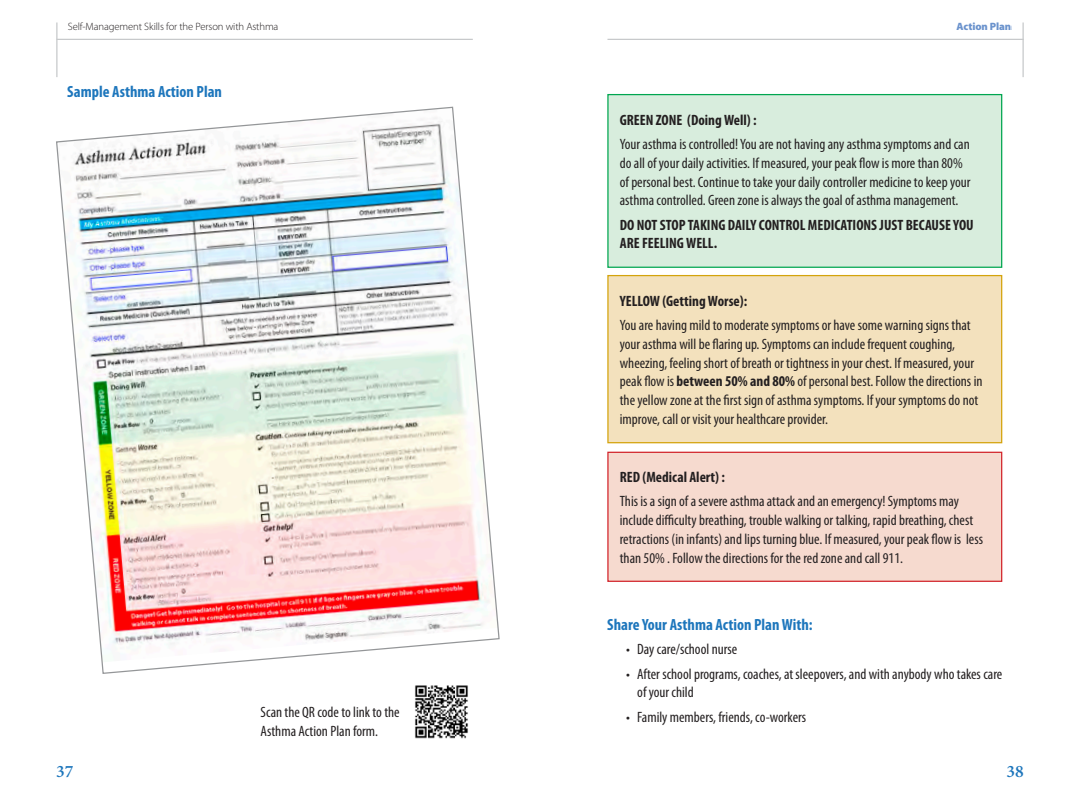
<style>
.page{position:relative;width:1080px;height:810px;background:#fff}
.page>*{position:absolute;margin:0;border:0;box-sizing:border-box;transform-origin:0 0}
.t1{font:600 17.5px "Minion Pro";color:#1d76bc}
.Subhead2_h2{font:700 condensed 16.25px "Myriad Pro";color:#1d76bc}
.Text{font:condensed 15px/18.8px "Myriad Pro";color:#231f20}
.Bold_text{font:700 condensed 15px/18.8px "Myriad Pro";color:#231f20}
.bold_text_plus_leadi{font:700 condensed 15px "Myriad Pro";color:#231f20}
.t2{font:300 10.62px "Myriad Pro";letter-spacing:-.01em;color:#231f20}
.t3{font:900 10.62px "Myriad Pro";letter-spacing:-.01em;color:#6b93cd}
.s1{font-weight:700}
</style>
<div class="page">
<hr style="left:1022px;top:22px;width:2px;height:55px;background:#c7c9cb">
<hr style="left:608px;top:39px;width:416px;height:1px;background:#c7c9cb">
<hr style="left:56px;top:22px;width:2px;height:55px;background:#c7c9cb">
<hr style="left:57px;top:39px;width:416px;height:1px;background:#c7c9cb">
<svg style="left:56px;top:106px;width:444px;height:568px"></svg>
<div style="left:608px;top:95px;width:394px;height:172px;background:#d8eddd"></div>
<div style="left:607px;top:94px;width:395px;height:174px;border:1px solid #00a650"></div>
<div style="left:608px;top:276px;width:394px;height:167px;background:#f3e1bd"></div>
<div style="left:607px;top:275px;width:395px;height:168px;border:1px solid #d4a30c"></div>
<div style="left:608px;top:452px;width:394px;height:129px;background:#f6dacf"></div>
<div style="left:607px;top:452px;width:395px;height:130px;border:1px solid #d2232a"></div>
<img style="left:415px;top:685px;width:53px;height:54px">
<p class="t2" style="left:68px;top:21px;width:212px">Self-Management Skills for the Person with Asthma</p>
<h3 class="Subhead2_h2" style="left:67px;top:81px;width:156px">Sample Asthma Action Plan</h3>
<p class="t1" style="left:56px;top:759px;width:19px">37</p>
<p class="Text" style="left:261px;top:703px;width:141px">Scan the QR code to link to the<br>Asthma Action Plan form.</p>
<p class="t3" style="left:957px;top:20px;width:56px">Action Plan</p>
<p class="t3" style="left:900px;top:20px;width:113px">When You Have Asthma</p>
<p class="bold_text_plus_leadi" style="left:620px;top:110px;width:138px">GREEN ZONE (Doing Well) :</p>
<p class="Text" style="left:620px;top:135px;width:352px">Your asthma is controlled! You are not having any asthma symptoms and can do all of your daily activities. If measured, your peak flow is more than 80% of personal best. Continue to take your daily controller medicine to keep your asthma controlled. Green zone is always the goal of asthma management.</p>
<p class="Bold_text" style="left:620px;top:215px;width:356px">DO NOT STOP TAKING DAILY CONTROL MEDICATIONS JUST BECAUSE YOU<br>ARE FEELING WELL.</p>
<p class="bold_text_plus_leadi" style="left:620px;top:291px;width:129px">YELLOW (Getting Worse):</p>
<p class="Text" style="left:620px;top:316px;width:364px">You are having mild to moderate symptoms or have some warning signs that your asthma will be flaring up. Symptoms can include frequent coughing, wheezing, feeling short of breath or tightness in your chest. If measured, your peak flow is <span class="s1">between 50% and 80%</span> of personal best. Follow the directions in the yellow zone at the first sign of asthma symptoms. If your symptoms do not improve, call or visit your healthcare provider.</p>
<p class="bold_text_plus_leadi" style="left:620px;top:468px;width:107px">RED (Medical Alert) :</p>
<p class="Text" style="left:620px;top:492px;width:365px">This is a sign of a severe asthma attack and an emergency! Symptoms may include difficulty breathing, trouble walking or talking, rapid breathing, chest retractions (in infants) and lips turning blue. If measured, your peak flow is less than 50% . Follow the directions for the red zone and call 911.</p>
<h3 class="Subhead2_h2" style="left:607px;top:614px;width:207px">Share Your Asthma Action Plan With:</h3>
<p class="Text" style="left:626px;top:640px;width:113px">• Day care/school nurse</p>
<p class="Text" style="left:637px;top:664px;width:367px;text-indent:-11px">• After school programs, coaches, at sleepovers, and with anybody who takes care of your child</p>
<p class="Text" style="left:626px;top:707px;width:182px">• Family members, friends, co-workers</p>
<p class="t1" style="left:1006px;top:759px;width:19px">38</p>
</div>
